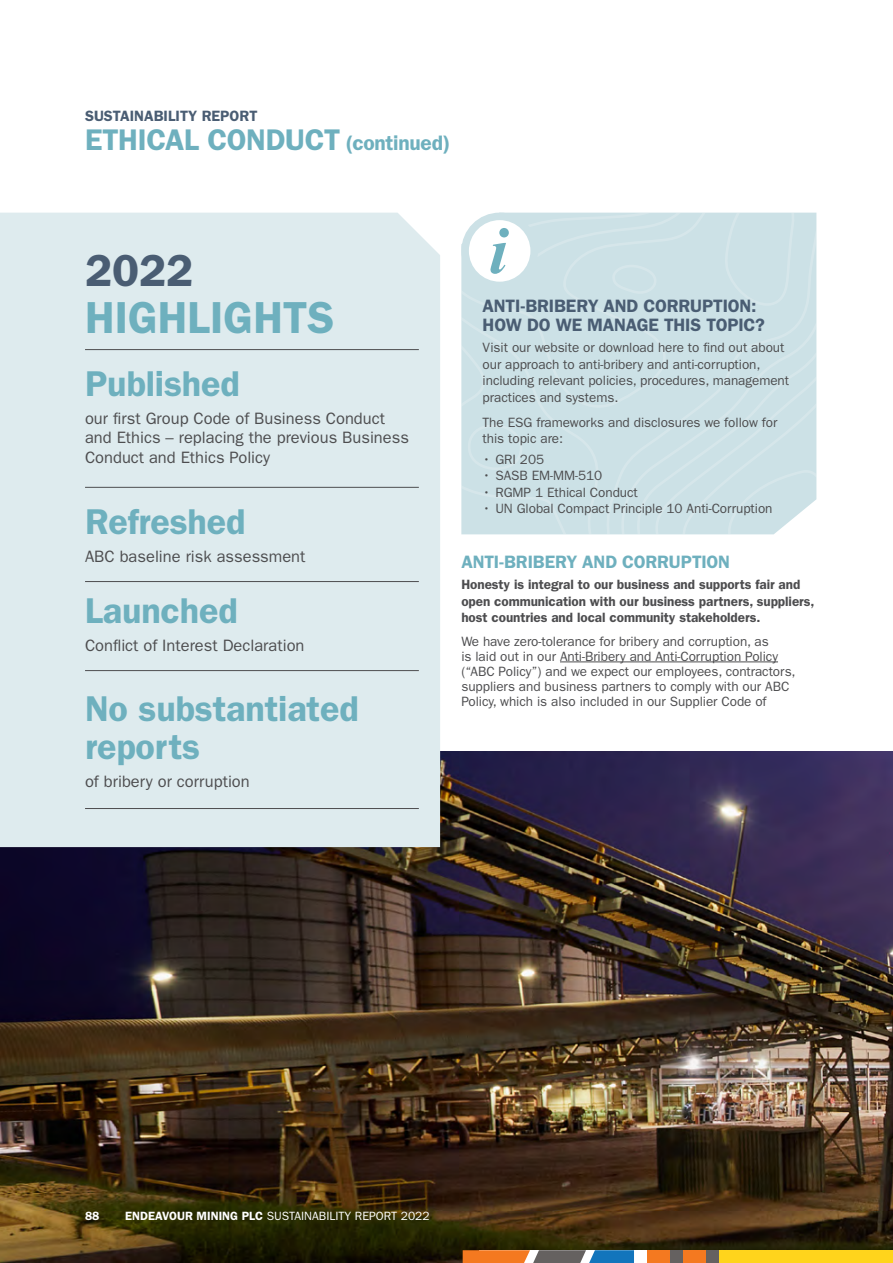
<style>
.page{position:relative;width:893px;height:1263px;background:#fff}
.page>*{position:absolute;margin:0;border:0;box-sizing:border-box;transform-origin:0 0}
.t1{font:600 45px/46.5px "ITC Franklin Gothic Std";color:#6eb0be}
.BODY_TEXT-Medium{font:600 36px/37.5px "ITC Franklin Gothic Std";letter-spacing:-.005em;color:#6eb0be}
.HEADING_1{font:600 30px "ITC Franklin Gothic Std";letter-spacing:-.01em;color:#6eb0be}
.HEADING_2{font:600 18px/19.5px "ITC Franklin Gothic Std";letter-spacing:-.01em;color:#4a5d73}
.HEADING_2-2{font:600 18px "ITC Franklin Gothic Std";letter-spacing:-.01em;color:#6eb0be}
.t2{font:16.5px/19.5px "ITC Franklin Gothic Std";color:#4d4d4f}
.t3{font:600 15px "ITC Franklin Gothic Std";color:#4a5d73}
.BODY_TEXT-Book{font:13.5px/15px "ITC Franklin Gothic Std";letter-spacing:-.005em;color:#4d4d4f}
.BODY_TEXT-Medium-2{font:13.5px/16.5px "ITC Franklin Gothic Std";letter-spacing:-.005em;color:#4d4d4f}
.BODY_TEXT-Bold{font:600 13.5px/16.5px "ITC Franklin Gothic Std";letter-spacing:-.005em;color:#4d4d4f}
.HEADING_2-3{font:13.5px/16.5px "ITC Franklin Gothic Std";letter-spacing:-.005em;color:#4d4d4f}
.t4{font:12px "ITC Franklin Gothic Std";color:#fff}
.t5{font:600 12px "ITC Franklin Gothic Std";color:#fff}
.s1{font-size:21px}
.s2{color:#4a5d73}
.s3{font-weight:600}
</style>
<div class="page">
<img style="left:0;top:751px;width:893px;height:512px">
<div style="left:0;top:213px;width:440px;height:634px;background:#deebee"></div>
<hr style="left:560px;top:661px;width:218px;height:1px;background:#4d4d4f">
<hr style="left:85px;top:349px;width:334px;height:1px;background:#4d4d4f">
<hr style="left:85px;top:487px;width:334px;height:1px;background:#4d4d4f">
<hr style="left:85px;top:581px;width:334px;height:1px;background:#4d4d4f">
<hr style="left:85px;top:670px;width:334px;height:1px;background:#4d4d4f">
<hr style="left:85px;top:808px;width:334px;height:1px;background:#4d4d4f">
<div style="left:479px;top:1250px;width:414px;height:13px;background:#fff"></div>
<div style="left:719px;top:1250px;width:174px;height:13px;background:#ffd41c"></div>
<div style="left:647px;top:1250px;width:24px;height:13px;background:#f47920"></div>
<div style="left:682px;top:1250px;width:24px;height:13px;background:#f47920"></div>
<div style="left:670px;top:1250px;width:13px;height:13px;background:#656160"></div>
<div style="left:706px;top:1250px;width:12px;height:13px;background:#656160"></div>
<svg style="left:463px;top:1250px;width:171px;height:13px;background:#978171"></svg>
<svg style="left:461px;top:213px;width:355px;height:321px;background:#cee2e6"></svg>
<div style="left:499px;top:228px;width:10px;height:9px;background:#6eb0be;border-radius:50%"></div>
<p class="t3" style="left:85px;top:107px;width:174px">SUSTAINABILITY REPORT</p>
<p class="HEADING_1" style="left:85px;top:122px;width:367px">ETHICAL CONDUCT <span class="s1">(continued)</span></p>
<p class="t1" style="left:85px;top:247px;width:251px"><span class="s2">2022<br></span>HIGHLIGHTS</p>
<p class="BODY_TEXT-Medium" style="left:85px;top:365px;width:156px">Published</p>
<p class="t2" style="left:85px;top:409px;width:325px">our first Group Code of Business Conduct and Ethics – replacing the previous Business<br>Conduct and Ethics Policy</p>
<p class="BODY_TEXT-Medium" style="left:85px;top:502px;width:162px">Refreshed</p>
<p class="t2" style="left:85px;top:546px;width:222px">ABC baseline risk assessment</p>
<p class="BODY_TEXT-Medium" style="left:85px;top:592px;width:154px">Launched</p>
<p class="t2" style="left:85px;top:636px;width:221px">Conflict of Interest Declaration</p>
<p class="BODY_TEXT-Medium" style="left:85px;top:690px;width:275px">No substantiated reports</p>
<p class="t2" style="left:85px;top:771px;width:166px">of bribery or corruption</p>
<p class="HEADING_2" style="left:483px;top:296px;width:284px">ANTI-BRIBERY AND CORRUPTION:<br>HOW DO WE MANAGE THIS TOPIC?</p>
<p class="BODY_TEXT-Medium-2" style="left:483px;top:339px;width:308px">Visit our website or download here to find out about our approach to anti-bribery and anti-corruption, including relevant policies, procedures, management practices and systems.</p>
<p class="HEADING_2-3" style="left:483px;top:414px;width:296px">The ESG frameworks and disclosures we follow for this topic are:</p>
<p class="BODY_TEXT-Book" style="left:483px;top:452px;width:63px">• GRI 205</p>
<p class="BODY_TEXT-Book" style="left:483px;top:468px;width:121px">• SASB EM-MM-510</p>
<p class="BODY_TEXT-Book" style="left:483px;top:485px;width:157px">• RGMP 1 Ethical Conduct</p>
<p class="BODY_TEXT-Book" style="left:483px;top:501px;width:291px">• UN Global Compact Principle 10 Anti-Corruption</p>
<p class="HEADING_2-2" style="left:461px;top:551px;width:270px">ANTI-BRIBERY AND CORRUPTION</p>
<p class="BODY_TEXT-Bold" style="left:461px;top:576px;width:355px">Honesty is integral to our business and supports fair and open communication with our business partners, suppliers, host countries and local community stakeholders.</p>
<p class="BODY_TEXT-Book" style="left:461px;top:633px;width:336px">We have zero-tolerance for bribery and corruption, as<br>is laid out in our Anti-Bribery and Anti-Corruption Policy (“ABC Policy”) and we expect our employees, contractors, suppliers and business partners to comply with our ABC Policy, which is also included in our Supplier Code of</p>
<p class="t5" style="left:85px;top:1209px;width:16px">88</p>
<p class="t4" style="left:125px;top:1209px;width:306px"><span class="s3">ENDEAVOUR MINING PLC</span> SUSTAINABILITY REPORT 2022</p>
</div>
